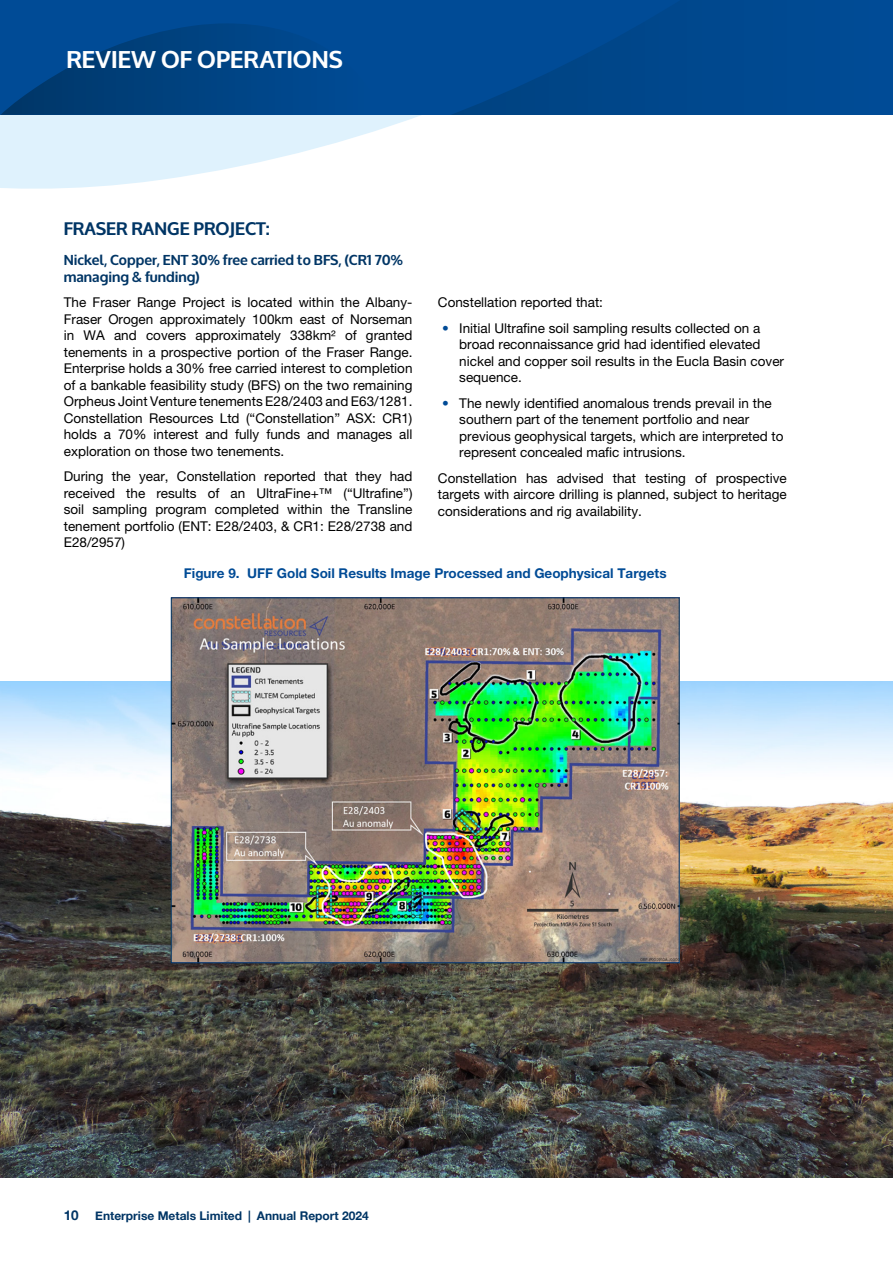
<style>
.page{position:relative;width:893px;height:1263px;background:#fff}
.page>*{position:absolute;margin:0;border:0;box-sizing:border-box;transform-origin:0 0}
.t1{font:700 24px "Oxygen";letter-spacing:.005em;color:#fff}
.t2{font:700 18px "Oxygen";color:#003565}
.t3{font:700 14.25px/17.1px "Oxygen";color:#003565}
.t4{font:13.5px/16.5px "Helvetica Neue LT Pro";color:#000;text-align:justify}
.t5{font:700 13.5px "Helvetica Neue LT Pro";color:#004b96}
.t6{font:700 12px "Helvetica Neue";color:#003565}
.s1{color:#004b96}
.s2{font-size:13.5px}
</style>
<div class="page">
<svg style="left:0;top:115px;width:421px;height:74px;fill:#dff2fd"></svg>
<div style="left:0;top:0;width:893px;height:115px;background:#004b94"></div>
<svg style="left:452px;top:14px;width:207px;height:101px"></svg>
<svg style="left:1px;top:23px;width:280px;height:92px"></svg>
<img style="left:0;top:682px;width:893px;height:496px">
<img style="left:173px;top:599px;width:505px;height:362px">
<h1 class="t1" style="left:66px;top:44px;width:278px">REVIEW OF OPERATIONS</h1>
<h2 class="t2" style="left:64px;top:217px;width:207px">FRASER RANGE PROJECT:</h2>
<p class="t3" style="left:64px;top:251px;width:341px">Nickel, Copper, ENT 30% free carried to BFS, (CR1 70% managing &amp; funding)</p>
<p class="t4" style="left:64px;top:294px;width:350px">The Fraser Range Project is located within the Albany-Fraser Orogen approximately 100km east of Norseman in WA and covers approximately 338km² of granted tenements in a prospective portion of the Fraser Range.<br>Enterprise holds a 30% free carried interest to completion of a bankable feasibility study (BFS) on the two remaining Orpheus Joint Venture tenements E28/2403 and E63/1281.<br>Constellation Resources Ltd (“Constellation” ASX: CR1) holds a 70% interest and fully funds and manages all exploration on those two tenements.</p>
<p class="t4" style="left:64px;top:468px;width:350px">During the year, Constellation reported that they had received the results of an UltraFine+™ (“Ultrafine”) soil sampling program completed within the Transline tenement portfolio (ENT: E28/2403, &amp; CR1: E28/2738 and E28/2957)</p>
<p class="t5" style="left:184px;top:565px;width:484px">Figure 9. UFF Gold Soil Results Image Processed and Geophysical Targets</p>
<p class="t4" style="left:438px;top:294px;width:167px">Constellation reported that:</p>
<p class="t4" style="left:459px;top:320px;width:326px;text-align:left;text-indent:-17px"><span class="s1">•</span> Initial Ultrafine soil sampling results collected on a broad reconnaissance grid had identified elevated nickel and copper soil results in the Eucla Basin cover sequence.</p>
<p class="t4" style="left:459px;top:395px;width:326px;text-align:left;text-indent:-17px"><span class="s1">•</span> The newly identified anomalous trends prevail in the southern part of the tenement portfolio and near previous geophysical targets, which are interpreted to represent concealed mafic intrusions.</p>
<p class="t4" style="left:438px;top:470px;width:350px">Constellation has advised that testing of prospective targets with aircore drilling is planned, subject to heritage considerations and rig availability.</p>
<p class="t6" style="left:64px;top:1206px;width:307px"><span class="s2">10</span> Enterprise Metals Limited | Annual Report 2024</p>
</div>
